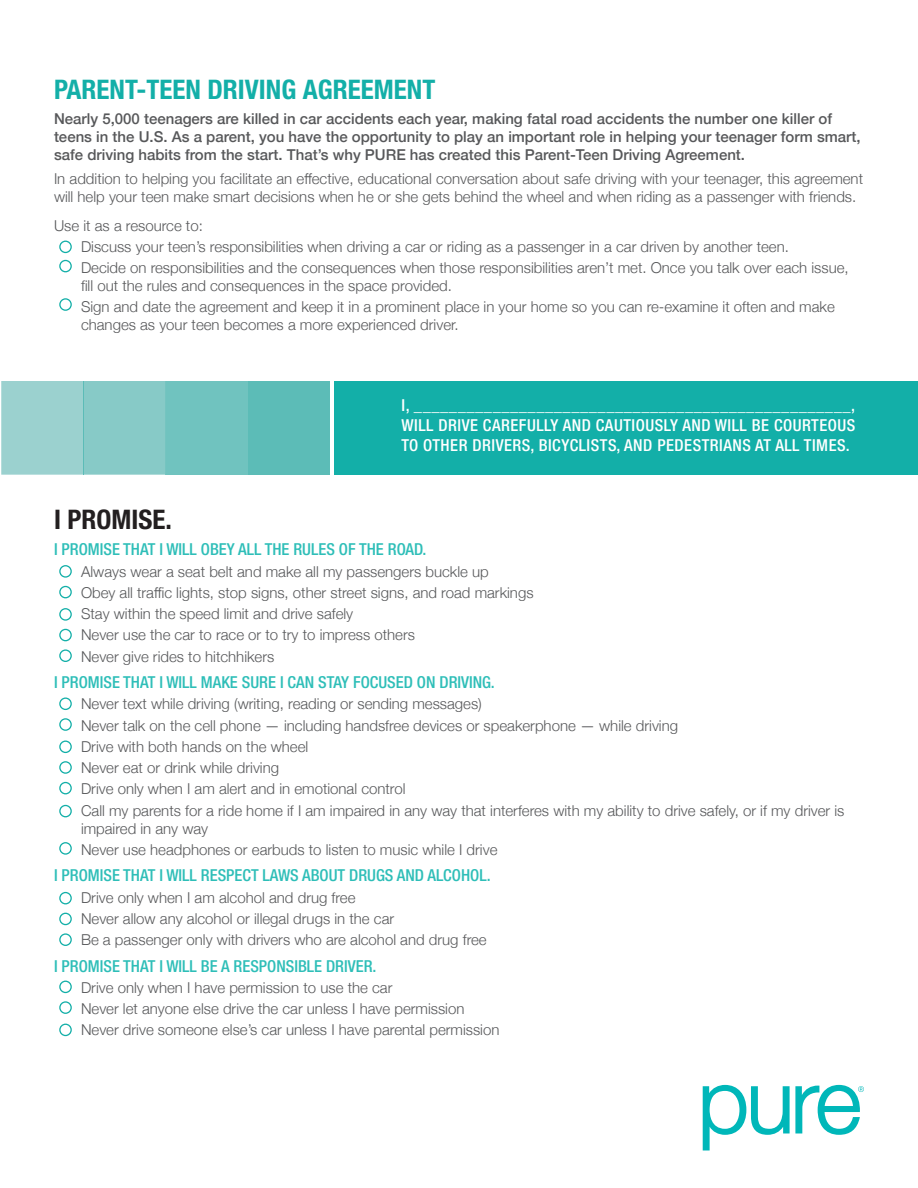
<style>
.page{position:relative;width:918px;height:1188px;background:#fff}
.page>*{position:absolute;margin:0;border:0;box-sizing:border-box;transform-origin:0 0}
.t1{font:700 condensed 27px "Helvetica Neue LT Std";color:#13afa8}
.t2{font:700 condensed 27px "Helvetica Neue LT Std";color:#231f20}
.t3{font:500 condensed 16.5px "Helvetica Neue LT Std";color:#2ebeb8}
.t4{font:500 condensed 16.5px/19.8px "Helvetica Neue LT Std";letter-spacing:.03em;color:#fff;text-align:justify}
.t5{font:300 15px/21.3px "Helvetica Neue";color:#57585a}
.t6{font:500 15px/18px "Helvetica Neue";color:#57585a}
</style>
<div class="page">
<div style="left:335px;top:381px;width:583px;height:94px;background:#13afa8"></div>
<div style="left:59px;top:565px;width:13px;height:13px;border:1px solid #13afa8;border-radius:50%"></div>
<div style="left:59px;top:586px;width:13px;height:12px;border:1px solid #13afa8;border-radius:50%"></div>
<div style="left:59px;top:608px;width:13px;height:13px;border:1px solid #13afa8;border-radius:50%"></div>
<div style="left:59px;top:629px;width:13px;height:12px;border:1px solid #13afa8;border-radius:50%"></div>
<div style="left:59px;top:649px;width:13px;height:13px;border:1px solid #13afa8;border-radius:50%"></div>
<div style="left:59px;top:697px;width:13px;height:13px;border:1px solid #13afa8;border-radius:50%"></div>
<div style="left:59px;top:718px;width:13px;height:13px;border:1px solid #13afa8;border-radius:50%"></div>
<div style="left:59px;top:741px;width:13px;height:12px;border:1px solid #13afa8;border-radius:50%"></div>
<div style="left:59px;top:761px;width:13px;height:13px;border:1px solid #13afa8;border-radius:50%"></div>
<div style="left:59px;top:782px;width:13px;height:12px;border:1px solid #13afa8;border-radius:50%"></div>
<div style="left:59px;top:805px;width:13px;height:12px;border:1px solid #13afa8;border-radius:50%"></div>
<div style="left:59px;top:842px;width:13px;height:13px;border:1px solid #13afa8;border-radius:50%"></div>
<div style="left:59px;top:892px;width:13px;height:12px;border:1px solid #13afa8;border-radius:50%"></div>
<div style="left:59px;top:913px;width:13px;height:12px;border:1px solid #13afa8;border-radius:50%"></div>
<div style="left:59px;top:933px;width:13px;height:13px;border:1px solid #13afa8;border-radius:50%"></div>
<div style="left:59px;top:981px;width:13px;height:12px;border:1px solid #13afa8;border-radius:50%"></div>
<div style="left:59px;top:1001px;width:13px;height:13px;border:1px solid #13afa8;border-radius:50%"></div>
<div style="left:59px;top:1024px;width:13px;height:12px;border:1px solid #13afa8;border-radius:50%"></div>
<div style="left:59px;top:241px;width:13px;height:12px;border:1px solid #13afa8;border-radius:50%"></div>
<div style="left:59px;top:260px;width:13px;height:12px;border:1px solid #13afa8;border-radius:50%"></div>
<div style="left:59px;top:298px;width:13px;height:13px;border:1px solid #13afa8;border-radius:50%"></div>
<div style="left:247px;top:381px;width:82px;height:94px;background:#5cbcb7"></div>
<div style="left:165px;top:381px;width:82px;height:94px;background:#70c3bf"></div>
<svg style="left:1px;top:381px;width:164px;height:94px;background:#91cdcb"></svg>
<hr style="left:83px;top:381px;width:1px;height:94px;background:#5cbcb7">
<svg style="left:703px;top:1085px;width:161px;height:65px"></svg>
<h1 class="t1" style="left:54px;top:73px;width:383px">PARENT-TEEN DRIVING AGREEMENT</h1>
<p class="t6" style="left:54px;top:108px;width:808px">Nearly 5,000 teenagers are killed in car accidents each year, making fatal road accidents the number one killer of teens in the U.S. As a parent, you have the opportunity to play an important role in helping your teenager form smart, safe driving habits from the start. That’s why PURE has created this Parent-Teen Driving Agreement.</p>
<p class="t5" style="left:54px;top:169px;width:811px;line-height:18px">In addition to helping you facilitate an effective, educational conversation about safe driving with your teenager, this agreement will help your teen make smart decisions when he or she gets behind the wheel and when riding as a passenger with friends.</p>
<p class="t5" style="left:81px;top:214px;width:769px;text-indent:-27px">Use it as a resource to:<br>Discuss your teen’s responsibilities when driving a car or riding as a passenger in a car driven by another teen.<br>Decide on responsibilities and the consequences when those responsibilities aren’t met. Once you talk over each issue,</p>
<p class="t5" style="left:81px;top:274px;width:755px">fill out the rules and consequences in the space provided.<br>Sign and date the agreement and keep it in a prominent place in your home so you can re-examine it often and make</p>
<p class="t5" style="left:81px;top:313px;width:379px">changes as your teen becomes a more experienced driver.</p>
<p class="t4" style="left:402px;top:395px;width:455px">I, __________________________________________________, WILL DRIVE CAREFULLY AND CAUTIOUSLY AND WILL BE COURTEOUS TO OTHER DRIVERS, BICYCLISTS, AND PEDESTRIANS AT ALL TIMES.</p>
<h1 class="t2" style="left:54px;top:503px;width:119px">I PROMISE.</h1>
<p class="t3" style="left:54px;top:540px;width:374px">I PROMISE THAT I WILL OBEY ALL THE RULES OF THE ROAD.</p>
<p class="t5" style="left:81px;top:560px;width:454px">Always wear a seat belt and make all my passengers buckle up<br>Obey all traffic lights, stop signs, other street signs, and road markings Stay within the speed limit and drive safely<br>Never use the car to race or to try to impress others<br>Never give rides to hitchhikers</p>
<p class="t3" style="left:54px;top:672px;width:442px">I PROMISE THAT I WILL MAKE SURE I CAN STAY FOCUSED ON DRIVING.</p>
<p class="t5" style="left:81px;top:692px;width:765px">Never text while driving (writing, reading or sending messages)<br>Never talk on the cell phone — including handsfree devices or speakerphone — while driving<br>Drive with both hands on the wheel<br>Never eat or drink while driving<br>Drive only when I am alert and in emotional control<br>Call my parents for a ride home if I am impaired in any way that interferes with my ability to drive safely, or if my driver is</p>
<p class="t5" style="left:81px;top:817px;width:418px">impaired in any way<br>Never use headphones or earbuds to listen to music while I drive</p>
<p class="t3" style="left:54px;top:866px;width:438px">I PROMISE THAT I WILL RESPECT LAWS ABOUT DRUGS AND ALCOHOL.</p>
<p class="t5" style="left:81px;top:886px;width:407px">Drive only when I am alcohol and drug free<br>Never allow any alcohol or illegal drugs in the car<br>Be a passenger only with drivers who are alcohol and drug free</p>
<p class="t3" style="left:54px;top:956px;width:324px">I PROMISE THAT I WILL BE A RESPONSIBLE DRIVER.</p>
<p class="t5" style="left:81px;top:976px;width:420px">Drive only when I have permission to use the car<br>Never let anyone else drive the car unless I have permission<br>Never drive someone else’s car unless I have parental permission</p>
</div>
